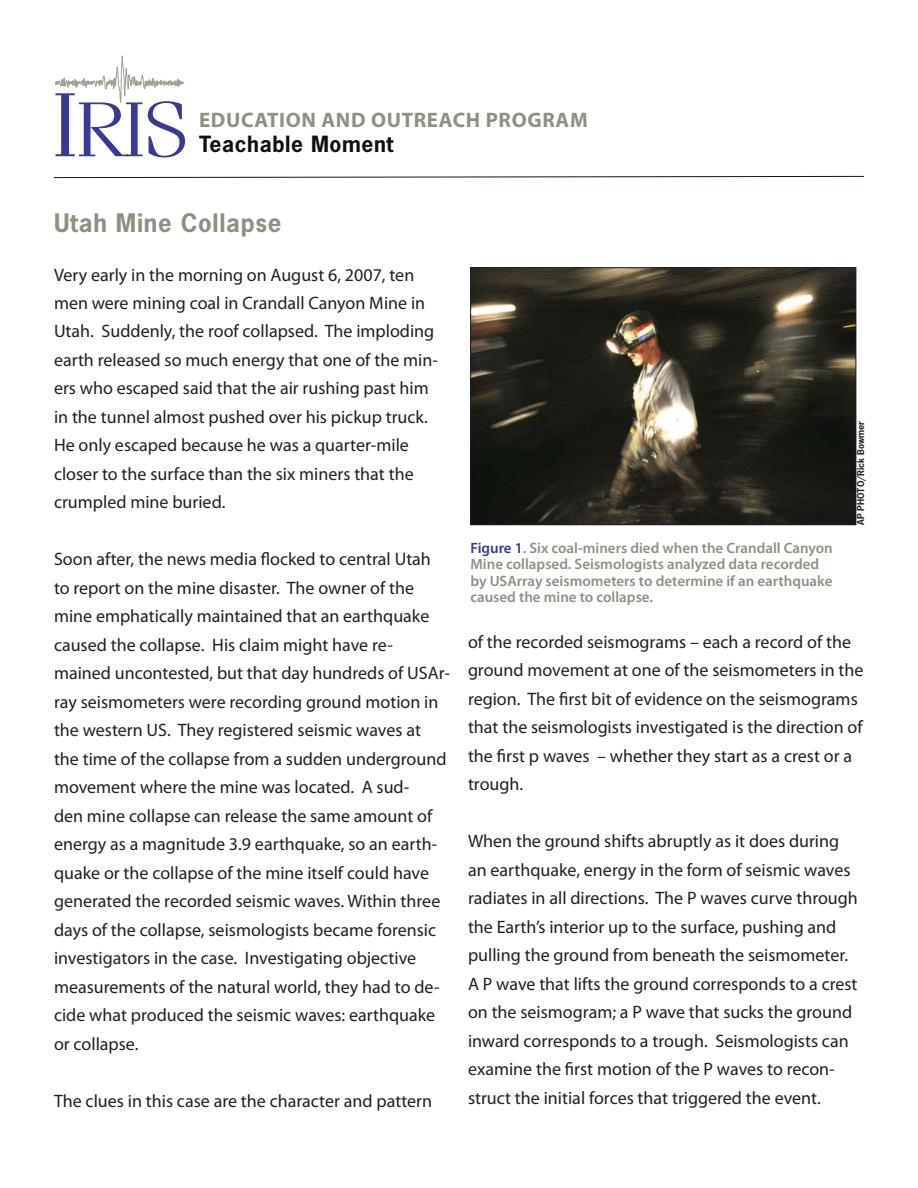
<style>
.page{position:relative;width:918px;height:1188px;background:#fff}
.page>*{position:absolute;margin:0;border:0;box-sizing:border-box;transform-origin:0 0}
.t1{font:700 24px "News Gothic Std";letter-spacing:.03em;color:#8f9082}
.t2{font:700 21px "Myriad Pro";letter-spacing:.03em;color:#8f9082}
.t3{font:700 21px "News Gothic Std";letter-spacing:.03em;color:#130d11}
.t4{font:18px/28.5px "Myriad Pro";color:#231f20}
.t5{font:600 15px/16.5px "Myriad Pro";color:#8f9082}
.t6{font:700 9px "News Gothic Std";color:#231f20}
.s1{color:#393996}
</style>
<div class="page">
<svg style="left:56px;top:56px;width:129px;height:101px"></svg>
<img style="left:472px;top:269px;width:382px;height:254px">
<div style="left:470px;top:267px;width:386px;height:258px;border:1px solid #231f20"></div>
<svg style="left:54px;top:176px;width:810px;height:2px;background:#8f8686"></svg>
<p class="t2" style="left:199px;top:106px;width:390px">EDUCATION AND OUTREACH PROGRAM</p>
<p class="t3" style="left:199px;top:131px;width:196px">Teachable Moment</p>
<h1 class="t1" style="left:54px;top:207px;width:229px">Utah Mine Collapse</h1>
<p class="t4" style="left:54px;top:260px;width:385px">Very early in the morning on August 6, 2007, ten men were mining coal in Crandall Canyon Mine in Utah. Suddenly, the roof collapsed. The imploding earth released so much energy that one of the min&shy;ers who escaped said that the air rushing past him in the tunnel almost pushed over his pickup truck.<br>He only escaped because he was a quarter-mile closer to the surface than the six miners that the crumpled mine buried.</p>
<p class="t4" style="left:54px;top:545px;width:398px">Soon after, the news media ocked to central Utah to report on the mine disaster. The owner of the mine emphatically maintained that an earthquake caused the collapse. His claim might have re&shy;mained uncontested, but that day hundreds of USAr&shy;ray seismometers were recording ground motion in the western US. They registered seismic waves at the time of the collapse from a sudden underground movement where the mine was located. A sud-<br>den mine collapse can release the same amount of energy as a magnitude 3.9 earthquake, so an earth&shy;quake or the collapse of the mine itself could have generated the recorded seismic waves. Within three days of the collapse, seismologists became forensic investigators in the case. Investigating objective measurements of the natural world, they had to de&shy;cide what produced the seismic waves: earthquake or collapse.</p>
<p class="t4" style="left:54px;top:1086px;width:380px">The clues in this case are the character and pattern</p>
<p class="t5" style="left:470px;top:539px;width:364px"><span class="s1">Figure 1</span>. Six coal-miners died when the Crandall Canyon Mine collapsed. Seismologists analyzed data recorded by USArray seismometers to determine if an earthquake caused the mine to collapse.</p>
<p class="t6" style="left:855px;top:525px;width:106px;rotate:-90deg">AP PHOTO/Rick Bowmer</p>
<p class="t4" style="left:468px;top:627px;width:397px">of the recorded seismograms – each a record of the ground movement at one of the seismometers in the region. The rst bit of evidence on the seismograms that the seismologists investigated is the direction of the rst p waves – whether they start as a crest or a trough.</p>
<p class="t4" style="left:468px;top:827px;width:391px">When the ground shifts abruptly as it does during an earthquake, energy in the form of seismic waves radiates in all directions. The P waves curve through the Earth’s interior up to the surface, pushing and pulling the ground from beneath the seismometer.<br>A P wave that lifts the ground corresponds to a crest on the seismogram; a P wave that sucks the ground inward corresponds to a trough. Seismologists can examine the rst motion of the P waves to recon&shy;struct the initial forces that triggered the event.</p>
</div>
